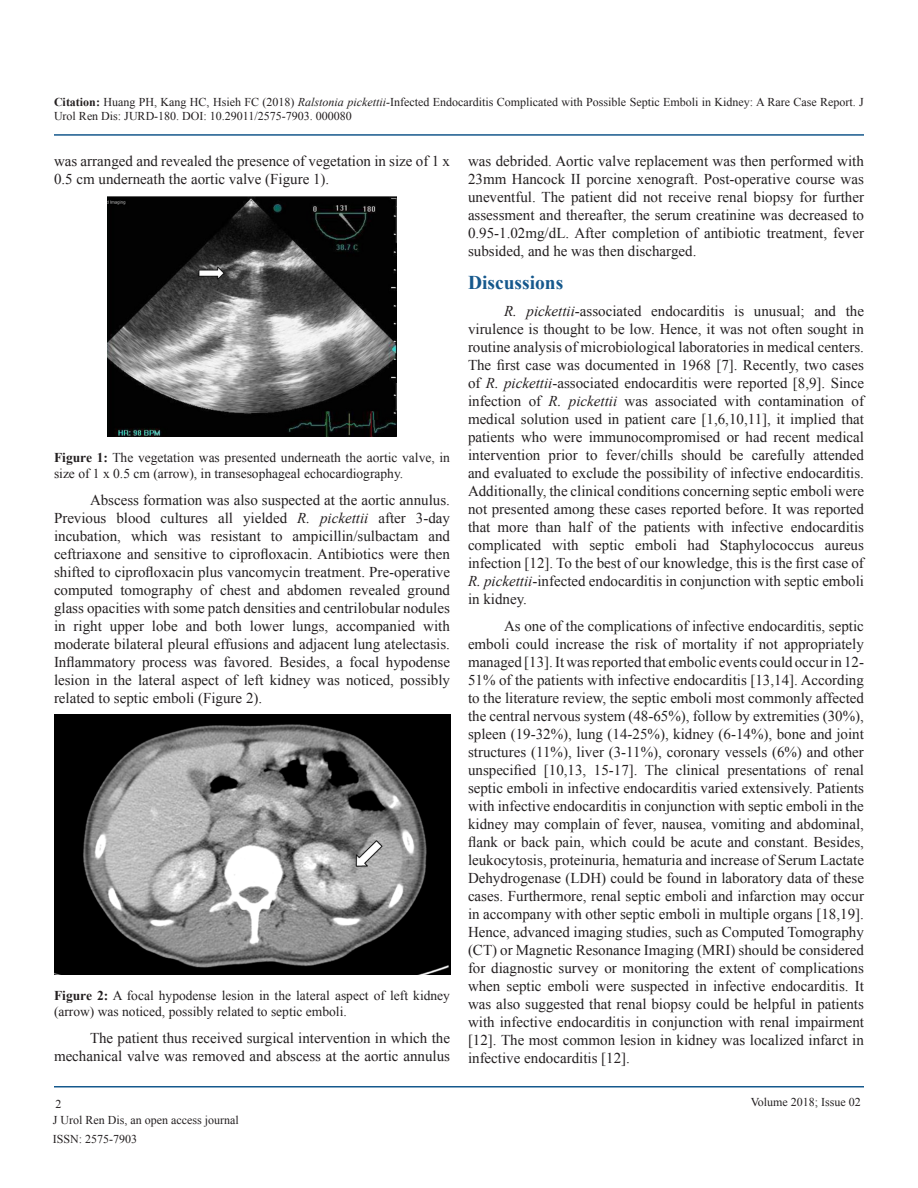
<style>
.page{position:relative;width:918px;height:1188px;background:#fff}
.page>*{position:absolute;margin:0;border:0;box-sizing:border-box;transform-origin:0 0}
.List_Paragraph{font:700 19.5px "Times New Roman";color:#15588c}
.t1{font:15px/18px "Times New Roman";color:#231f20;text-align:justify}
.t2{font:13.5px/16.2px "Times New Roman";color:#231f20}
.t3{font:12px/14.4px "Times New Roman";color:#231f20}
.s1{font-weight:700}
.s2{font-style:italic}
</style>
<div class="page">
<hr style="left:54px;top:134px;width:810px;height:2px;background:#15588c">
<hr style="left:54px;top:1086px;width:810px;height:2px;background:#15588c">
<img style="left:107px;top:196px;width:290px;height:240px">
<img style="left:54px;top:715px;width:396px;height:260px">
<p class="t3" style="left:54px;top:94px;width:811px"><span class="s1">Citation:</span> Huang PH, Kang HC, Hsieh FC (2018) <span class="s2">Ralstonia pickettii-</span>Infected Endocarditis Complicated with Possible Septic Emboli in Kidney: A Rare Case Report. J<br>Urol Ren Dis: JURD-180. DOI: 10.29011/2575-7903. 000080</p>
<p class="t1" style="left:54px;top:152px;width:397px">was arranged and revealed the presence of vegetation in size of 1 x<br>0.5 cm underneath the aortic valve (Figure 1).</p>
<p class="t2" style="left:54px;top:449px;width:398px"><span class="s1">Figure 1:</span> The vegetation was presented underneath the aortic valve, in size of 1 x 0.5 cm (arrow), in transesophageal echocardiography.</p>
<p class="t1" style="left:54px;top:491px;width:398px;text-indent:36px">Abscess formation was also suspected at the aortic annulus.<br>Previous blood cultures all yielded <span class="s2">R. pickettii</span> after 3-day incubation, which was resistant to ampicillin/sulbactam and ceftriaxone and sensitive to ciprofloxacin. Antibiotics were then shifted to ciprofloxacin plus vancomycin treatment. Pre-operative computed tomography of chest and abdomen revealed ground glass opacities with some patch densities and centrilobular nodules in right upper lobe and both lower lungs, accompanied with moderate bilateral pleural effusions and adjacent lung atelectasis.<br>Inflammatory process was favored. Besides, a focal hypodense lesion in the lateral aspect of left kidney was noticed, possibly related to septic emboli (Figure 2).</p>
<p class="t2" style="left:54px;top:987px;width:398px"><span class="s1">Figure 2:</span> A focal hypodense lesion in the lateral aspect of left kidney (arrow) was noticed, possibly related to septic emboli.</p>
<p class="t1" style="left:54px;top:1029px;width:398px;text-align:right">The patient thus received surgical intervention in which the mechanical valve was removed and abscess at the aortic annulus</p>
<p class="t1" style="left:468px;top:152px;width:398px">was debrided. Aortic valve replacement was then performed with 23mm Hancock II porcine xenograft. Post-operative course was uneventful. The patient did not receive renal biopsy for further assessment and thereafter, the serum creatinine was decreased to 0.95-1.02mg/dL. After completion of antibiotic treatment, fever subsided, and he was then discharged.</p>
<p class="List_Paragraph" style="left:468px;top:269px;width:97px">Discussions</p>
<p class="t1" style="left:468px;top:302px;width:398px;text-indent:36px"><span class="s2">R. pickettii</span>-associated endocarditis is unusual; and the virulence is thought to be low. Hence, it was not often sought in routine analysis of microbiological laboratories in medical centers.<br>The first case was documented in 1968 [7]. Recently, two cases of <span class="s2">R. pickettii</span>-associated endocarditis were reported [8,9]. Since infection of <span class="s2">R. pickettii</span> was associated with contamination of medical solution used in patient care [1,6,10,11], it implied that patients who were immunocompromised or had recent medical intervention prior to fever/chills should be carefully attended and evaluated to exclude the possibility of infective endocarditis.<br>Additionally, the clinical conditions concerning septic emboli were not presented among these cases reported before. It was reported that more than half of the patients with infective endocarditis complicated with septic emboli had Staphylococcus aureus infection [12]. To the best of our knowledge, this is the first case of <span class="s2">R. pickettii</span>-infected endocarditis in conjunction with septic emboli in kidney.</p>
<p class="t1" style="left:468px;top:617px;width:398px;text-indent:36px">As one of the complications of infective endocarditis, septic emboli could increase the risk of mortality if not appropriately managed [13]. It was reported that embolic events could occur in 12- 51% of the patients with infective endocarditis [13,14]. According to the literature review, the septic emboli most commonly affected the central nervous system (48-65%), follow by extremities (30%), spleen (19-32%), lung (14-25%), kidney (6-14%), bone and joint structures (11%), liver (3-11%), coronary vessels (6%) and other unspecified [10,13, 15-17]. The clinical presentations of renal septic emboli in infective endocarditis varied extensively. Patients with infective endocarditis in conjunction with septic emboli in the kidney may complain of fever, nausea, vomiting and abdominal, flank or back pain, which could be acute and constant. Besides, leukocytosis, proteinuria, hematuria and increase of Serum Lactate Dehydrogenase (LDH) could be found in laboratory data of these cases. Furthermore, renal septic emboli and infarction may occur in accompany with other septic emboli in multiple organs [18,19].<br>Hence, advanced imaging studies, such as Computed Tomography (CT) or Magnetic Resonance Imaging (MRI) should be considered for diagnostic survey or monitoring the extent of complications when septic emboli were suspected in infective endocarditis. It was also suggested that renal biopsy could be helpful in patients with infective endocarditis in conjunction with renal impairment [12]. The most common lesion in kidney was localized infarct in infective endocarditis [12].</p>
<p class="t3" style="left:56px;top:1096px;width:7px">2</p>
<p class="t3" style="left:751px;top:1095px;width:112px">Volume 2018; Issue 02</p>
<p class="t3" style="left:53px;top:1113px;width:187px">J Urol Ren Dis, an open access journal</p>
<p class="t3" style="left:53px;top:1132px;width:86px">ISSN: 2575-7903</p>
</div>
